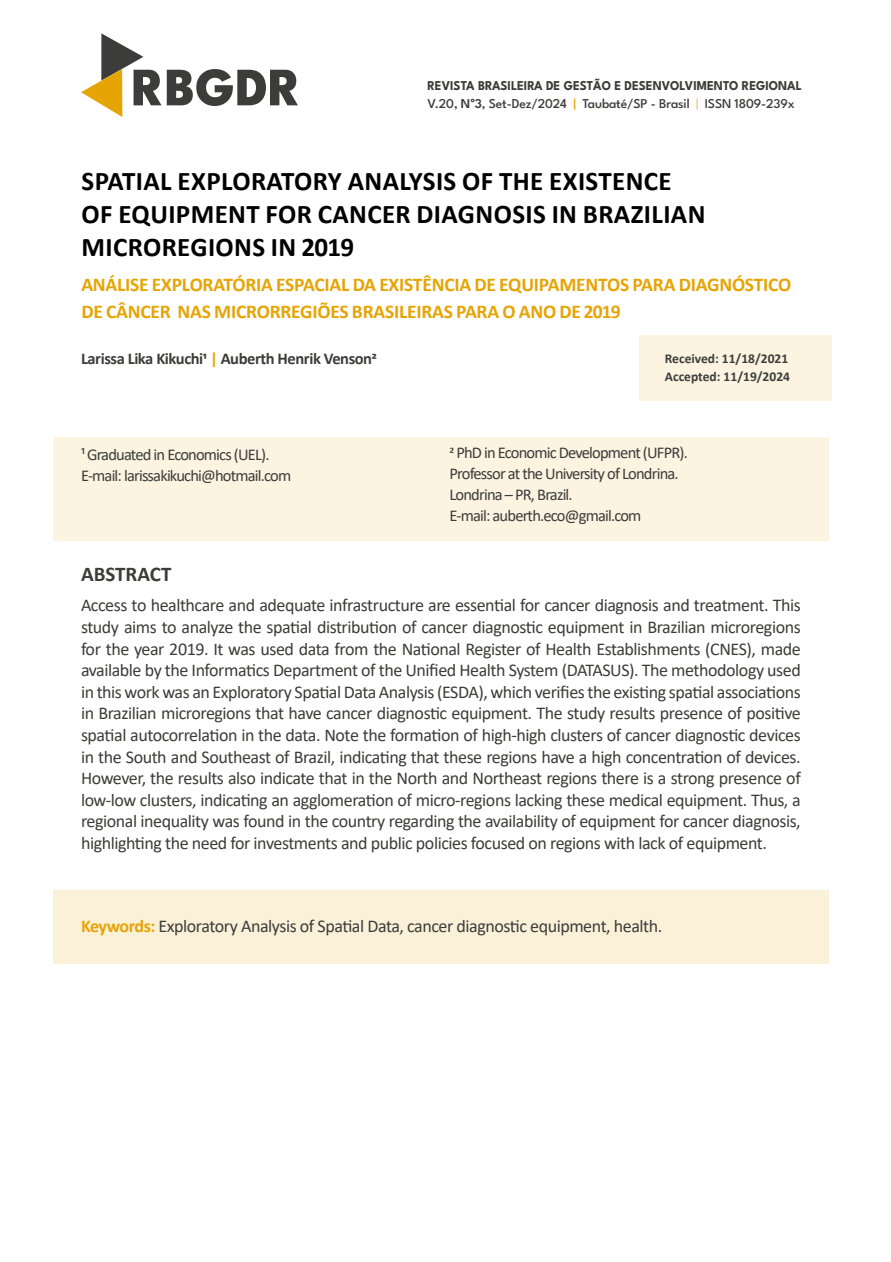
<style>
.page{position:relative;width:891px;height:1262px;background:#fff}
.page>*{position:absolute;margin:0;border:0;box-sizing:border-box;transform-origin:0 0}
.t1{font:800 54px "League Spartan";color:#3c3c3b}
.t2{font:700 27px/33px "Calibri";letter-spacing:.015em;color:#000}
.t3{font:700 21px "Calibri";color:#3c3c3b}
.t4{font:700 19.5px/27px "Calibri";letter-spacing:-.01em;color:#e6a405}
.t5{font:18px/21.6px "Calibri";letter-spacing:-.025em;color:#3c3c3b;text-align:justify}
.t6{font:16.5px/21px "Calibri";letter-spacing:-.05em;color:#3c3c3b}
.t7{font:700 16.5px "Calibri";letter-spacing:-.025em;color:#3c3c3b}
.t8{font:500 13.5px "League Spartan";letter-spacing:-.01em;color:#3c3c3b}
.t9{font:700 13.5px "League Spartan";color:#3c3c3b;scale:.94 1}
.t10{font:700 13.5px/18px "Calibri";color:#3d3d3c}
.s1{font-weight:600}
.s2{font-family:"Calibri";font-weight:700}
.s3{color:#e6a405}
.s4{font-weight:300;color:#e6a405}
.s5{font-weight:700;color:#e6a405}
</style>
<div class="page">
<div style="left:53px;top:889px;width:776px;height:74px;background:#fbf1d9"></div>
<div style="left:639px;top:335px;width:192px;height:66px;background:#fcf4e1"></div>
<div style="left:53px;top:437px;width:776px;height:103px;background:#fcf4e1"></div>
<svg style="left:81px;top:33px;width:62px;height:84px"></svg>
<h1 class="t1" style="left:132px;top:44px;width:171px">RBGDR</h1>
<p class="t9" style="left:428px;top:75px;width:400px">REVISTA BRASILEIRA DE GESTÃO E DESENVOLVIMENTO REGIONAL</p>
<p class="t8" style="left:428px;top:93px;width:369px">V.20, <span class="s1">N</span><span class="s2">°</span><span class="s1">3</span>, Set-Dez/2024 <span class="s3">|</span> Taubaté/SP - Brasil <span class="s4">|</span> ISSN 1809-239x</p>
<h2 class="t2" style="left:82px;top:164px;width:625px">SPATIAL EXPLORATORY ANALYSIS OF THE EXISTENCE<br>OF EQUIPMENT FOR CANCER DIAGNOSIS IN BRAZILIAN<br>MICROREGIONS IN 2019</h2>
<p class="t4" style="left:81px;top:271px;width:711px">ANÁLISE EXPLORATÓRIA ESPACIAL DA EXISTÊNCIA DE EQUIPAMENTOS PARA DIAGNÓSTICO<br>DE CÂNCER NAS MICRORREGIÕES BRASILEIRAS PARA O ANO DE 2019</p>
<p class="t7" style="left:81px;top:347px;width:297px">Larissa Lika Kikuchi1 <span class="s3">|</span> Auberth Henrik Venson2</p>
<p class="t10" style="left:665px;top:349px;width:127px">Received: 11/18/2021<br>Accepted: 11/19/2024</p>
<p class="t6" style="left:81px;top:444px;width:212px">¹ Graduated in Economics (UEL).<br>E-mail: larissakikuchi@hotmail.com</p>
<p class="t6" style="left:450px;top:441px;width:240px">2 PhD in Economic Development (UFPR).<br>Professor at the University of Londrina.<br>Londrina – PR, Brazil.<br>E-mail: auberth.eco@gmail.com</p>
<p class="t3" style="left:81px;top:559px;width:92px">ABSTRACT</p>
<p class="t5" style="left:81px;top:594px;width:721px">Access to healthcare and adequate infrastructure are essential for cancer diagnosis and treatment. This study aims to analyze the spatial distribution of cancer diagnostic equipment in Brazilian microregions for the year 2019. It was used data from the National Register of Health Establishments (CNES), made available by the Informatics Department of the Unified Health System (DATASUS). The methodology used in this work was an Exploratory Spatial Data Analysis (ESDA), which verifies the existing spatial associations in Brazilian microregions that have cancer diagnostic equipment. The study results presence of positive spatial autocorrelation in the data. Note the formation of high-high clusters of cancer diagnostic devices in the South and Southeast of Brazil, indicating that these regions have a high concentration of devices.<br>However, the results also indicate that in the North and Northeast regions there is a strong presence of low-low clusters, indicating an agglomeration of micro-regions lacking these medical equipment. Thus, a regional inequality was found in the country regarding the availability of equipment for cancer diagnosis, highlighting the need for investments and public policies focused on regions with lack of equipment.</p>
<p class="t5" style="left:81px;top:914px;width:583px"><span class="s5">Keywords:</span> Exploratory Analysis of Spatial Data, cancer diagnostic equipment, health.</p>
</div>
